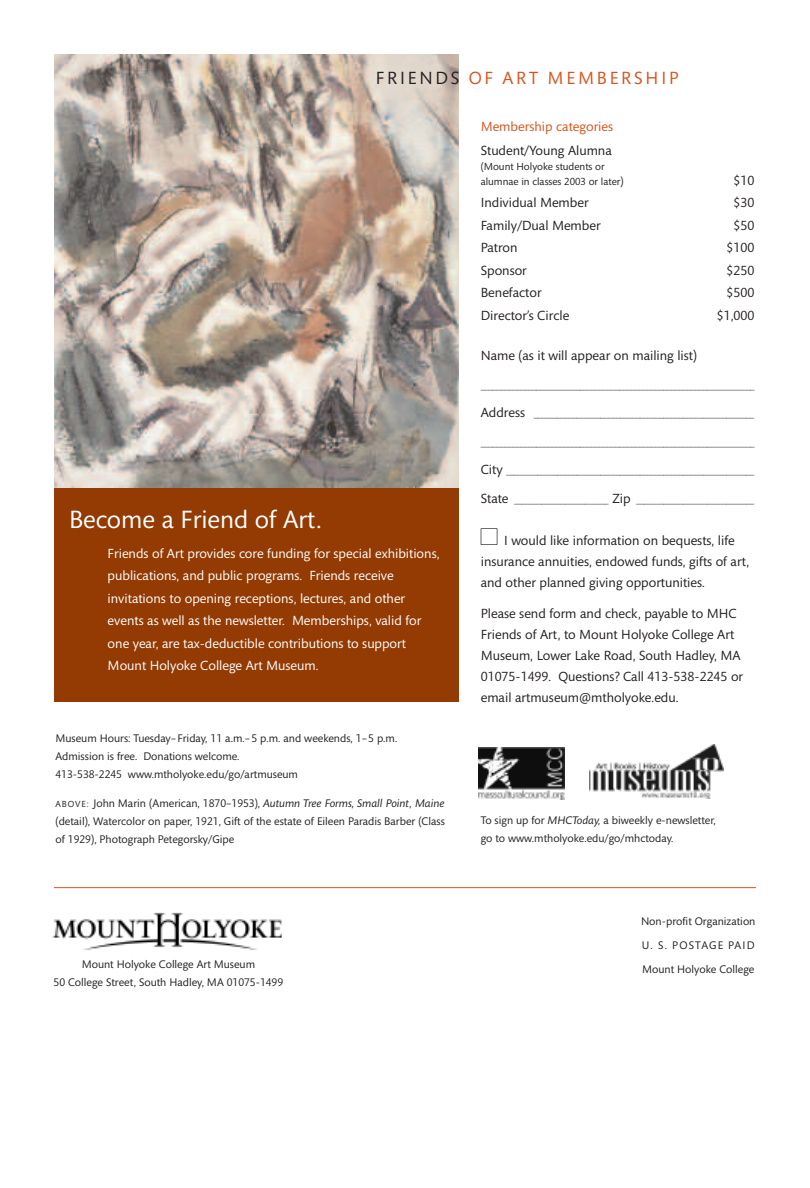
<style>
.page{position:relative;width:810px;height:1188px;background:#fff}
.page>*{position:absolute;margin:0;border:0;box-sizing:border-box;transform-origin:0 0}
.t1{font:25.5px "Mundo Sans";color:#fff}
.t2{font:18px "Mundo Sans";letter-spacing:.155em;color:#d9531c}
.t3{font:13.5px/21px "Mundo Sans";color:#231f20}
.t4{font:13.5px/22.5px "Mundo Sans";color:#fff}
.t5{font:13.5px "Mundo Sans";color:#d9531c}
.t6{font:11.25px/18px "Mundo Sans";color:#231f20}
.t7{font:10.5px/15px "Mundo Sans";color:#231f20}
.s1{color:#231f20}
.s2{font-size:11.25px}
.s3{font-size:9px}
.s4{font-style:italic}
.s5{font-size:13.5px}
</style>
<div class="page">
<div style="left:54px;top:487px;width:405px;height:215px;background:#933b03"></div>
<img style="left:54px;top:54px;width:405px;height:433px">
<img style="left:52px;top:912px;width:230px;height:38px">
<hr style="left:54px;top:887px;width:702px;height:1px;background:#d9531c">
<img style="left:590px;top:745px;width:134px;height:53px">
<img style="left:479px;top:747px;width:85px;height:52px">
<h2 class="t2" style="left:376px;top:71px;width:304px"><span class="s1">FRIENDS</span> OF ART MEMBERSHIP</h2>
<p class="t5" style="left:481px;top:121px;width:134px">Membership categories</p>
<p class="t3" style="left:481px;top:141px;width:133px">Student/Young Alumna</p>
<p class="t7" style="left:481px;top:160px;width:144px">(Mount Holyoke students or alumnae in classes 2003 or later<span class="s2">)</span></p>
<p class="t3" style="left:734px;top:171px;width:22px">$10</p>
<h1 class="t1" style="left:69px;top:509px;width:254px">Become a Friend of Art.</h1>
<p class="t4" style="left:108px;top:543px;width:333px">Friends of Art provides core funding for special exhibitions, publications, and public programs. Friends receive invitations to opening receptions, lectures, and other events as well as the newsletter. Memberships, valid for one year, are tax-deductible contributions to support Mount Holyoke College Art Museum.</p>
<p class="t6" style="left:56px;top:730px;width:343px">Museum Hours: Tuesday–Friday, 11 a.m.–5 p.m. and weekends, 1–5 p.m.<br>Admission is free. Donations welcome.<br>413-538-2245 www.mtholyoke.edu/go/artmuseum</p>
<p class="t6" style="left:56px;top:795px;width:391px;text-align:justify"><span class="s3">ABOVE:</span> John Marin (American, 1870–1953), <span class="s4">Autumn Tree Forms, Small Point, Maine </span>(detail), Watercolor on paper, 1921, Gift of the estate of Eileen Paradis Barber (Class of 1929), Photograph Petegorsky/Gipe</p>
<p class="t6" style="left:54px;top:957px;width:231px;text-align:center">Mount Holyoke College Art Museum<br>50 College Street, South Hadley, MA 01075-1499</p>
<p class="t3" style="left:481px;top:193px;width:110px">Individual Member</p>
<p class="t3" style="left:734px;top:193px;width:22px">$30</p>
<p class="t3" style="left:481px;top:216px;width:122px">Family/Dual Member</p>
<p class="t3" style="left:734px;top:216px;width:22px">$50</p>
<p class="t3" style="left:481px;top:238px;width:38px">Patron</p>
<p class="t3" style="left:727px;top:238px;width:29px">$100</p>
<p class="t3" style="left:481px;top:261px;width:48px">Sponsor</p>
<p class="t3" style="left:727px;top:261px;width:29px">$250</p>
<p class="t3" style="left:481px;top:283px;width:62px">Benefactor</p>
<p class="t3" style="left:727px;top:283px;width:29px">$500</p>
<p class="t3" style="left:481px;top:306px;width:90px">Director’s Circle</p>
<p class="t3" style="left:717px;top:306px;width:39px">$1,000</p>
<p class="t3" style="left:481px;top:346px;width:218px">Name (as it will appear on mailing list)</p>
<p class="t7" style="left:481px;top:379px;width:276px">_____________________________________________________________________</p>
<p class="t7" style="left:481px;top:407px;width:275px"><span class="s5">Address</span> ________________________________________________________</p>
<p class="t7" style="left:481px;top:436px;width:276px">_____________________________________________________________________</p>
<p class="t7" style="left:481px;top:464px;width:275px"><span class="s5">City</span> _______________________________________________________________</p>
<p class="t7" style="left:481px;top:493px;width:275px"><span class="s5">State</span> ________________________ <span class="s5">Zip</span> ______________________________</p>
<p class="t3" style="left:481px;top:531px;width:270px;text-indent:23px">I would like information on bequests, life insurance annuities, endowed funds, gifts of art, and other planned giving opportunities.</p>
<p class="t3" style="left:481px;top:604px;width:264px">Please send form and check, payable to MHC Friends of Art, to Mount Holyoke College Art Museum, Lower Lake Road, South Hadley, MA 01075-1499. Questions? Call 413-538-2245 or email artmuseum@mtholyoke.edu.</p>
<p class="t6" style="left:481px;top:813px;width:237px">To sign up for <span class="s4">MHCToday,</span> a biweekly e-newsletter, go to www.mtholyoke.edu/go/mhctoday.</p>
<p class="t6" style="left:641px;top:910px;width:116px;line-height:24px;text-align:justify">Non-profit Organization U. S. POSTAGE PAID Mount Holyoke College</p>
</div>
